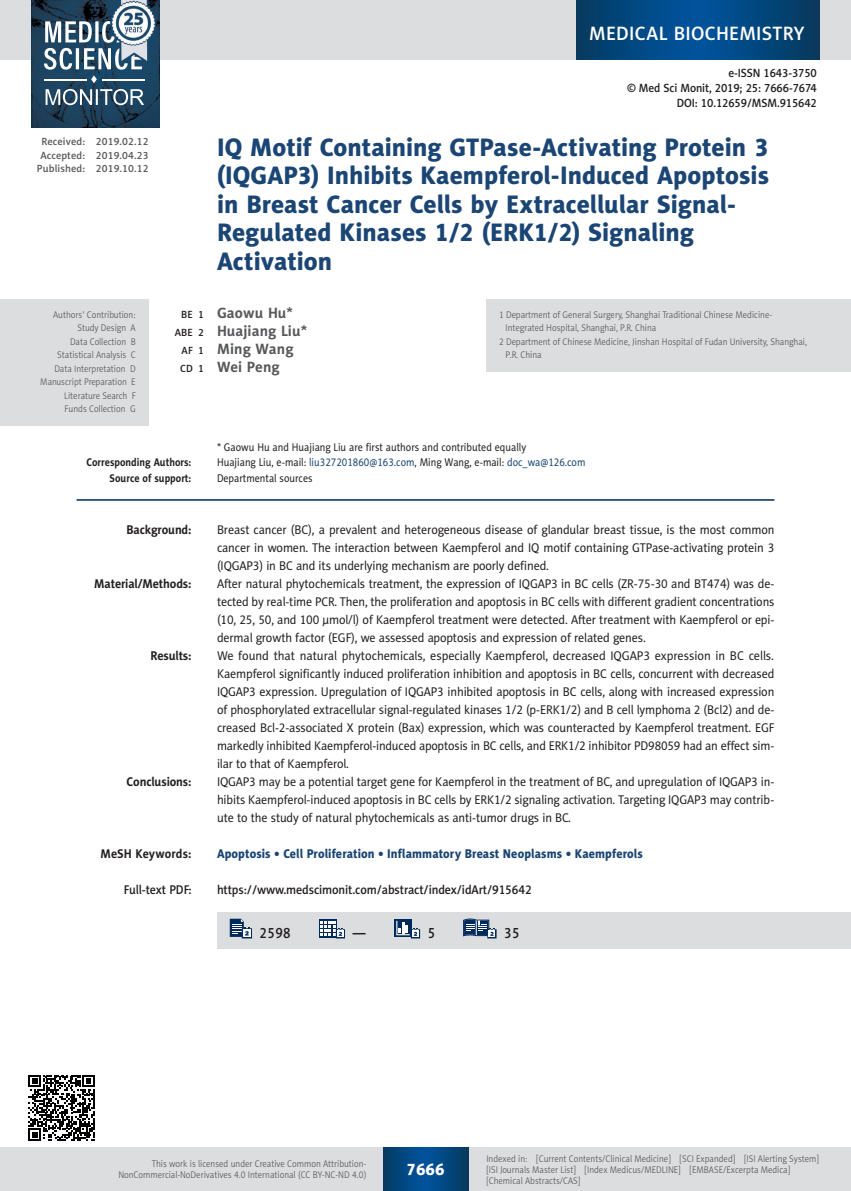
<style>
.page{position:relative;width:851px;height:1191px;background:#fff}
.page>*{position:absolute;margin:0;border:0;box-sizing:border-box;transform-origin:0 0}
.MSM_Tytul{font:25.5px/28.5px "Naomi Sans EFN Heavy";color:#1a4574}
.t1{font:19.5px "Naomi Sans EFN Medium";letter-spacing:.015em;color:#fff}
.t2{font:16.5px "Naomi Sans EFN Heavy";color:#fff}
.MSM_Autorzy{font:700 15px "Naomi Sans EFN";letter-spacing:.01em;color:#57585a}
.MSM_dane{font:15px "Naomi Sans EFN Medium";letter-spacing:.03em;color:#231f20;scale:.9 1}
.MSM_Summary_body{font:12.75px/18px "Naomi Sans EFN";letter-spacing:-.01em;color:#231f20;text-align:justify;scale:.95 1}
.MSM_Summary_body-2{font:12.75px/18px "Naomi Sans EFN";letter-spacing:-.01em;color:#231f20;text-align:justify;scale:.96 1}
.MSM_full_text_pdf{font:12.75px "Naomi Sans EFN Medium";letter-spacing:-.01em;color:#231f20;scale:.95 1}
.MSM_keywords{font:12.75px "Naomi Sans EFN Heavy";letter-spacing:.005em;color:#1a4574;scale:.95 1}
.MSM_Summary_body-3{font:700 12.75px "Naomi Sans EFN";letter-spacing:-.01em;color:#231f20;scale:.95 1}
.MSM_keywords-2{font:700 12.75px "Naomi Sans EFN";letter-spacing:.005em;color:#231f20;scale:.95 1}
.MSM_Summary_body-4{font:700 12.75px "Naomi Sans EFN";letter-spacing:-.01em;color:#231f20;scale:.96 1}
.MSM_full_text_pdf-2{font:12px "Naomi Sans EFN Medium";letter-spacing:-.01em;color:#231f20;scale:.95 1}
.MSM_Adres{font:11.25px "Naomi Sans EFN";color:#231f20;scale:.9 1}
.MSM_Adres-2{font:700 11.25px "Naomi Sans EFN";color:#231f20;scale:.9 1}
.MSM_Support{font:11.25px "Naomi Sans EFN";color:#231f20;scale:.9 1}
.MSM_Support-2{font:700 11.25px "Naomi Sans EFN";color:#231f20;scale:.9 1}
.t3{font:10.5px "Naomi Sans EFN Medium";letter-spacing:.01em;color:#57585a}
.MSM_pagina_sygnatura{font:9.75px/11.2px "Naomi Sans EFN Light";color:#57585a;scale:.9 1}
.MSM_Afiliacja{font:9.75px/13.5px "Naomi Sans EFN Light";color:#57585a;scale:.9 1}
.s1{font-family:"Naomi Sans EFN Medium";font-weight:400;font-size:10.5px;color:#231f20}
.s2{color:#1a4574}
</style>
<div class="page">
<div style="left:217px;top:912px;width:633px;height:36px;background:#dcdddf"></div>
<svg style="left:230px;top:918px;width:22px;height:20px"></svg>
<div style="left:319px;top:919px;width:17px;height:18px;background:#00295c"></div>
<svg style="left:320px;top:920px;width:25px;height:18px"></svg>
<div style="left:394px;top:919px;width:18px;height:18px;background:#00295c"></div>
<svg style="left:396px;top:921px;width:24px;height:17px"></svg>
<svg style="left:463px;top:918px;width:33px;height:20px"></svg>
<hr style="left:77px;top:499px;width:697px;height:2px;background:#00295c">
<div style="left:0;top:300px;width:148px;height:126px;background:#dcdddf"></div>
<div style="left:486px;top:300px;width:364px;height:72px;background:#dcdddf"></div>
<svg style="left:28px;top:1075px;width:67px;height:66px"></svg>
<hr style="left:850px;top:0;width:1px;height:60px;background:#dcdddf">
<div style="left:0;top:1148px;width:850px;height:43px;background:#dcdddf"></div>
<svg style="left:383px;top:1147px;width:85px;height:43px;background:#02477e"></svg>
<div style="left:0;top:0;width:850px;height:60px;background:#dcdddf"></div>
<img style="left:32px;top:0;width:127px;height:128px">
<img style="left:44px;top:21px;width:100px;height:49px">
<img style="left:45px;top:79px;width:41px;height:1px">
<img style="left:103px;top:79px;width:41px;height:1px">
<svg style="left:91px;top:75px;width:6px;height:8px"></svg>
<img style="left:46px;top:89px;width:98px;height:16px">
<svg style="left:576px;top:0;width:243px;height:60px;background:#02477e"></svg>
<h2 class="t1" style="left:589px;top:22px;width:217px">MEDICAL BIOCHEMISTRY</h2>
<p class="t3" style="left:41px;top:136px;width:109px">Received: 2019.02.12</p>
<p class="t3" style="left:40px;top:149px;width:110px">Accepted: 2019.04.23</p>
<p class="t3" style="left:37px;top:163px;width:113px">Published: 2019.10.12</p>
<p class="MSM_pagina_sygnatura" style="left:53px;top:309px;width:93px">Authors’ Contribution:</p>
<p class="MSM_pagina_sygnatura" style="left:77px;top:322px;width:66px">Study Design A</p>
<p class="MSM_pagina_sygnatura" style="left:70px;top:336px;width:74px">Data Collection B</p>
<p class="MSM_pagina_sygnatura" style="left:57px;top:349px;width:89px">Statistical Analysis C</p>
<p class="MSM_pagina_sygnatura" style="left:54px;top:363px;width:92px">Data Interpretation D</p>
<p class="MSM_pagina_sygnatura" style="left:40px;top:376px;width:107px">Manuscript Preparation E</p>
<p class="MSM_pagina_sygnatura" style="left:64px;top:390px;width:81px">Literature Search F</p>
<p class="MSM_pagina_sygnatura" style="left:65px;top:403px;width:80px">Funds Collection G</p>
<p class="MSM_full_text_pdf-2" style="left:728px;top:66px;width:95px">e-ISSN 1643-3750</p>
<p class="MSM_full_text_pdf-2" style="left:627px;top:81px;width:201px">© Med Sci Monit, 2019; 25: 7666-7674</p>
<p class="MSM_full_text_pdf-2" style="left:676px;top:96px;width:149px">DOI: 10.12659/MSM.915642</p>
<p class="MSM_Tytul" style="left:217px;top:132px;width:553px">IQ Motif Containing GTPase-Activating Protein 3 (IQGAP3) Inhibits Kaempferol-Induced Apoptosis in Breast Cancer Cells by Extracellular Signal-Regulated Kinases 1/2 (ERK1/2) Signaling Activation</p>
<p class="MSM_Autorzy" style="left:181px;top:304px;width:113px"><span class="s1">BE 1</span> Gaowu Hu*</p>
<p class="MSM_Autorzy" style="left:175px;top:322px;width:134px"><span class="s1">ABE 2</span> Huajiang Liu*</p>
<p class="MSM_Autorzy" style="left:181px;top:340px;width:113px"><span class="s1">AF 1</span> Ming Wang</p>
<p class="MSM_Autorzy" style="left:180px;top:358px;width:101px"><span class="s1">CD 1</span> Wei Peng</p>
<p class="MSM_Afiliacja" style="left:505px;top:308px;width:298px;text-indent:-6px">1 Department of General Surgery, Shanghai Traditional Chinese Medicine-<br>Integrated Hospital, Shanghai, P.R. China</p>
<p class="MSM_Afiliacja" style="left:505px;top:335px;width:336px;text-indent:-6px">2 Department of Chinese Medicine, Jinshan Hospital of Fudan University, Shanghai,<br>P.R. China</p>
<p class="MSM_Adres" style="left:217px;top:440px;width:345px">* Gaowu Hu and Huajiang Liu are first authors and contributed equally</p>
<p class="MSM_Adres-2" style="left:86px;top:456px;width:118px">Corresponding Authors:</p>
<p class="MSM_Adres" style="left:217px;top:456px;width:411px">Huajiang Liu, e-mail: <span class="s2">liu327201860@163.com</span>, Ming Wang, e-mail: <span class="s2">doc_wa@126.com</span></p>
<p class="MSM_Support-2" style="left:110px;top:472px;width:92px">Source of support:</p>
<p class="MSM_Support" style="left:217px;top:472px;width:108px">Departmental sources</p>
<p class="MSM_Summary_body-3" style="left:126px;top:522px;width:70px">Background:</p>
<p class="MSM_Summary_body" style="left:217px;top:521px;width:588px">Breast cancer (BC), a prevalent and heterogeneous disease of glandular breast tissue, is the most common cancer in women. The interaction between Kaempferol and IQ motif containing GTPase-activating protein 3 (IQGAP3) in BC and its underlying mechanism are poorly defined.</p>
<p class="MSM_Summary_body-3" style="left:94px;top:576px;width:104px">Material/Methods:</p>
<p class="MSM_Summary_body" style="left:217px;top:575px;width:588px">After natural phytochemicals treatment, the expression of IQGAP3 in BC cells (ZR-75-30 and BT474) was de&shy;tected by real-time PCR. Then, the proliferation and apoptosis in BC cells with different gradient concentrations (10, 25, 50, and 100 µmol/l) of Kaempferol treatment were detected. After treatment with Kaempferol or epi&shy;dermal growth factor (EGF), we assessed apoptosis and expression of related genes.</p>
<p class="MSM_Summary_body-4" style="left:150px;top:648px;width:44px">Results:</p>
<p class="MSM_Summary_body-2" style="left:217px;top:647px;width:582px">We found that natural phytochemicals, especially Kaempferol, decreased IQGAP3 expression in BC cells.<br>Kaempferol significantly induced proliferation inhibition and apoptosis in BC cells, concurrent with decreased IQGAP3 expression. Upregulation of IQGAP3 inhibited apoptosis in BC cells, along with increased expression of phosphorylated extracellular signal-regulated kinases 1/2 (p-ERK1/2) and B cell lymphoma 2 (Bcl2) and de&shy;creased Bcl-2-associated X protein (Bax) expression, which was counteracted by Kaempferol treatment. EGF markedly inhibited Kaempferol-induced apoptosis in BC cells, and ERK1/2 inhibitor PD98059 had an effect sim&shy;ilar to that of Kaempferol.</p>
<p class="MSM_Summary_body-3" style="left:127px;top:774px;width:70px">Conclusions:</p>
<p class="MSM_Summary_body" style="left:217px;top:773px;width:588px">IQGAP3 may be a potential target gene for Kaempferol in the treatment of BC, and upregulation of IQGAP3 in&shy;hibits Kaempferol-induced apoptosis in BC cells by ERK1/2 signaling activation. Targeting IQGAP3 may contrib&shy;ute to the study of natural phytochemicals as anti-tumor drugs in BC.</p>
<p class="MSM_keywords-2" style="left:100px;top:846px;width:97px">MeSH Keywords:</p>
<p class="MSM_keywords" style="left:217px;top:846px;width:449px">Apoptosis • Cell Proliferation • Inflammatory Breast Neoplasms • Kaempferols</p>
<p class="MSM_full_text_pdf" style="left:124px;top:882px;width:73px">Full-text PDF:</p>
<p class="MSM_full_text_pdf" style="left:217px;top:882px;width:333px">https://www.medscimonit.com/abstract/index/idArt/915642</p>
<p class="MSM_dane" style="left:259px;top:924px;width:36px">2598</p>
<p class="MSM_dane" style="left:352px;top:924px;width:16px">—</p>
<p class="MSM_dane" style="left:427px;top:924px;width:10px">5</p>
<p class="MSM_dane" style="left:504px;top:924px;width:19px">35</p>
<p class="MSM_pagina_sygnatura" style="left:118px;top:1158px;width:277px;text-align:right">This work is licensed under Creative Common Attribution-<br>NonCommercial-NoDerivatives 4.0 International (CC BY-NC-ND 4.0)</p>
<p class="t2" style="left:406px;top:1159px;width:40px">7666</p>
<p class="MSM_pagina_sygnatura" style="left:486px;top:1152px;width:371px">Indexed in: [Current Contents/Clinical Medicine] [SCI Expanded] [ISI Alerting System] [ISI Journals Master List] [Index Medicus/MEDLINE] [EMBASE/Excerpta Medica] [Chemical Abstracts/CAS]</p>
</div>
